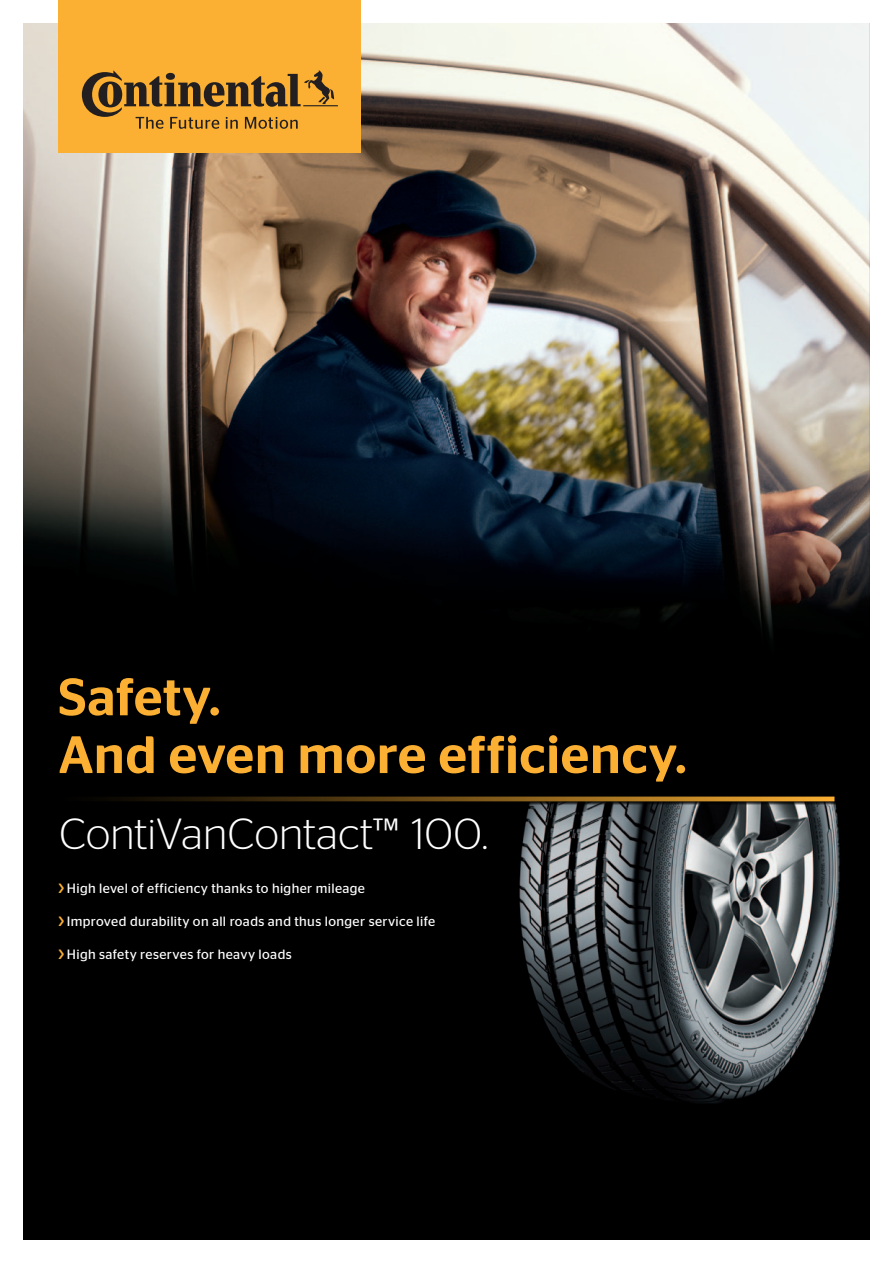
<style>
.page{position:relative;width:893px;height:1263px;background:#fff}
.page>*{position:absolute;margin:0;border:0;box-sizing:border-box;transform-origin:0 0}
.t1{font:500 52.5px/57.8px "Continental Stag Sans";letter-spacing:.015em;color:#fbb034}
.t2{font:300 43.5px "Continental Stag Sans";letter-spacing:.005em;color:#fff}
.t3{font:13.5px "Continental Stag Sans";letter-spacing:.025em;color:#fff}
.s1{font-weight:500;color:#fbb034}
</style>
<div class="page">
<div style="left:23px;top:23px;width:847px;height:1216px;background:#000"></div>
<img style="left:474px;top:801px;width:366px;height:302px">
<img style="left:23px;top:23px;width:847px;height:615px">
<div style="left:58px;top:0;width:303px;height:152px;background:#fbb034"></div>
<svg style="left:82px;top:70px;width:256px;height:59px"></svg>
<svg style="left:108px;top:796px;width:726px;height:5px;background:#6d4c16"></svg>
<h1 class="t1" style="left:58px;top:668px;width:630px">Safety.<br>And even more efficiency.</h1>
<h2 class="t2" style="left:59px;top:810px;width:430px">ContiVanContact™ 100.</h2>
<p class="t3" style="left:58px;top:881px;width:308px"><span class="s1">&gt;</span> High level of efficiency thanks to higher mileage</p>
<p class="t3" style="left:58px;top:914px;width:378px"><span class="s1">&gt;</span> Improved durability on all roads and thus longer service life</p>
<p class="t3" style="left:58px;top:947px;width:235px"><span class="s1">&gt;</span> High safety reserves for heavy loads</p>
</div>
